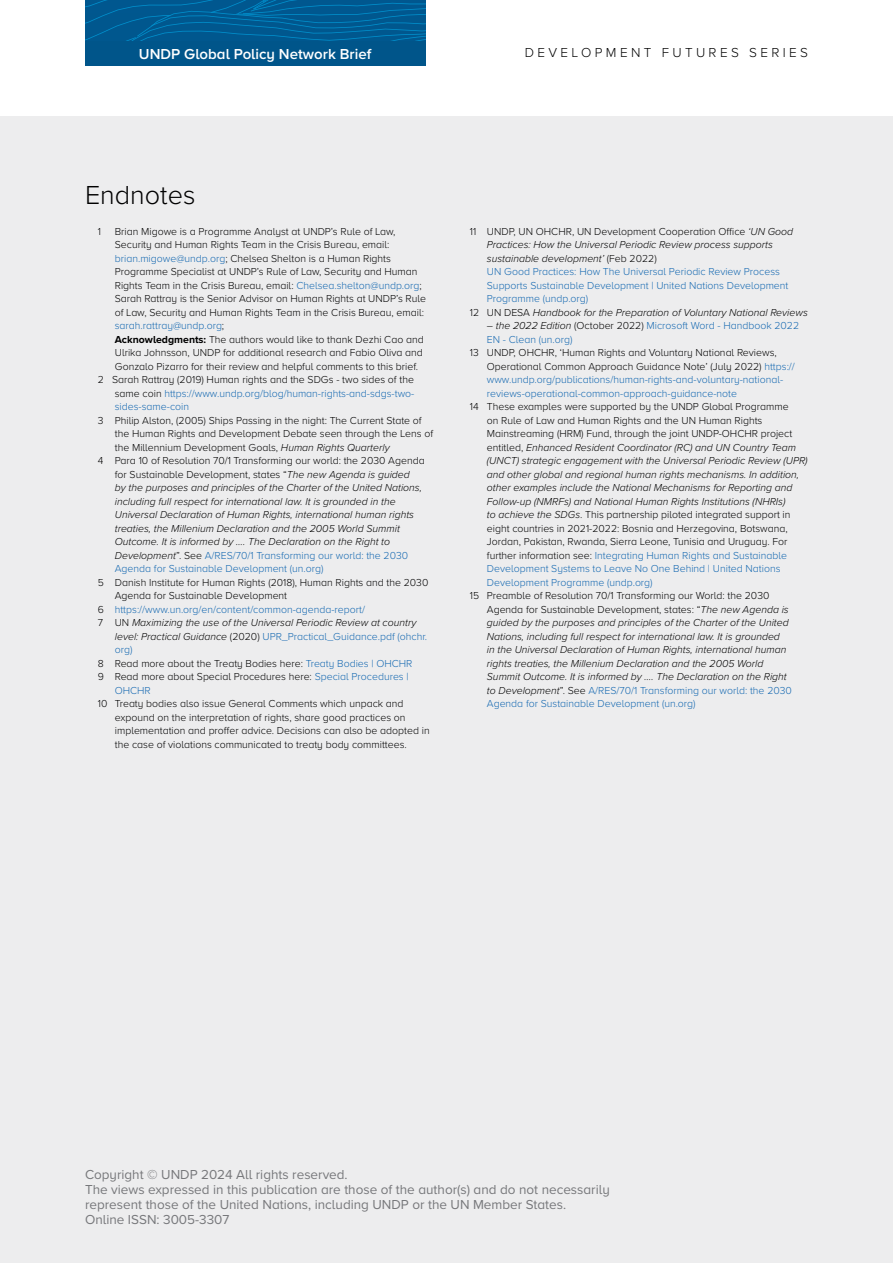
<style>
.page{position:relative;width:893px;height:1263px;background:#fff}
.page>*{position:absolute;margin:0;border:0;box-sizing:border-box;transform-origin:0 0}
.t1{font:300 27px "Proxima Nova A";color:#000}
.t2{font:600 15px "Proxima Nova A";color:#fff}
.t3{font:13.5px/15px "Proxima Nova A";color:#77787b}
.t4{font:300 13.5px "Proxima Nova A";letter-spacing:.25em;color:#000}
.t5{font:300 10.5px/13.5px "Proxima Nova A";color:#000}
.t6{font:italic 300 10.5px/13.5px "Proxima Nova";color:#000}
.t7{font:300 10.5px/13.5px "Proxima Nova A";color:#1468b1}
.s1{color:#1468b1}
.s2{color:#000}
.s3{font-weight:700}
.s4{font-family:"Proxima Nova";font-style:italic}
.s5{font-family:"Proxima Nova";font-style:italic;color:#000}
.s6{font-family:"Proxima Nova A";font-style:normal}
</style>
<div class="page">
<div style="left:85px;top:40px;width:340px;height:26px;background:#00558a"></div>
<svg style="left:85px;top:0;width:340px;height:40px;background:#005d95"></svg>
<div style="left:0;top:117px;width:893px;height:1146px;background:#ededee"></div>
<h2 class="t2" style="left:139px;top:45px;width:234px">UNDP Global Policy Network Brief</h2>
<p class="t4" style="left:525px;top:45px;width:285px">DEVELOPMENT FUTURES SERIES</p>
<h1 class="t1" style="left:85px;top:179px;width:112px">Endnotes</h1>
<p class="t5" style="left:98px;top:224px;width:5px">1</p>
<p class="t5" style="left:115px;top:224px;width:282px">Brian Migowe is a Programme Analyst at UNDP’s Rule of Law,</p>
<p class="t5" style="left:115px;top:238px;width:276px">Security and Human Rights Team in the Crisis Bureau, email:</p>
<p class="t5" style="left:115px;top:251px;width:278px"><span class="s1">brian.migowe@undp.org</span>; Chelsea Shelton is a Human Rights</p>
<p class="t5" style="left:115px;top:265px;width:304px">Programme Specialist at UNDP’s Rule of Law, Security and Human</p>
<p class="t5" style="left:115px;top:278px;width:308px">Rights Team in the Crisis Bureau, email: <span class="s1">Chelsea.shelton@undp.org</span>;</p>
<p class="t5" style="left:115px;top:292px;width:313px">Sarah Rattray is the Senior Advisor on Human Rights at UNDP’s Rule</p>
<p class="t5" style="left:115px;top:305px;width:311px">of Law, Security and Human Rights Team in the Crisis Bureau, email:</p>
<p class="t7" style="left:115px;top:319px;width:111px">sarah.rattray@undp.org<span class="s2">;</span></p>
<p class="t5" style="left:115px;top:332px;width:310px"><span class="s3">Acknowledgments:</span> The authors would like to thank Dezhi Cao and</p>
<p class="t5" style="left:115px;top:346px;width:309px">Ulrika Johnsson, UNDP for additional research and Fabio Oliva and</p>
<p class="t5" style="left:115px;top:359px;width:305px">Gonzalo Pizarro for their review and helpful comments to this brief.</p>
<p class="t5" style="left:98px;top:373px;width:318px">2 Sarah Rattray (2019) Human rights and the SDGs - two sides of the</p>
<p class="t7" style="left:115px;top:386px;width:301px"><span class="s2">same coin</span> https://www.undp.org/blog/human-rights-and-sdgs-two-</p>
<p class="t7" style="left:115px;top:400px;width:76px">sides-same-coin</p>
<p class="t5" style="left:98px;top:413px;width:325px">3 Philip Alston, (2005) Ships Passing in the night: The Current State of</p>
<p class="t5" style="left:115px;top:427px;width:320px">the Human Rights and Development Debate seen through the Lens of</p>
<p class="t5" style="left:115px;top:440px;width:276px">the Millennium Development Goals, <span class="s4">Human Rights Quarterly</span></p>
<p class="t5" style="left:98px;top:454px;width:328px">4 Para 10 of Resolution 70/1 Transforming our world: the 2030 Agenda</p>
<p class="t5" style="left:115px;top:467px;width:297px">for Sustainable Development, states “<span class="s4">The new Agenda is guided</span></p>
<p class="t6" style="left:115px;top:480px;width:309px">by the purposes and principles of the Charter of the United Nations, including full respect for international law. It is grounded in the Universal Declaration of Human Rights, international human rights treaties, the Millenium Declaration and the 2005 World Summit Outcome. It is informed by …. The Declaration on the Right to</p>
<p class="t7" style="left:115px;top:549px;width:295px"><span class="s5">Development</span><span class="s2">”. See</span> A/RES/70/1 Transforming our world: the 2030<br>Agenda for Sustainable Development (un.org)</p>
<p class="t5" style="left:98px;top:576px;width:332px">5 Danish Institute for Human Rights (2018), Human Rights and the 2030</p>
<p class="t5" style="left:115px;top:589px;width:174px">Agenda for Sustainable Development</p>
<p class="t7" style="left:98px;top:603px;width:269px"><span class="s2">6</span> https://www.un.org/en/content/common-agenda-report/</p>
<p class="t6" style="left:98px;top:615px;width:320px"><span class="s6">7 UN</span> Maximizing the use of the Universal Periodic Review at country</p>
<p class="t7" style="left:115px;top:630px;width:314px"><span class="s5">level: Practical Guidance</span> <span class="s2">(2020)</span> UPR_Practical_Guidance.pdf (ohchr.</p>
<p class="t7" style="left:115px;top:643px;width:19px">org)</p>
<p class="t5" style="left:98px;top:657px;width:316px">8 Read more about the Treaty Bodies here: <span class="s1">Treaty Bodies | OHCHR</span></p>
<p class="t5" style="left:98px;top:670px;width:312px">9 Read more about Special Procedures here: <span class="s1">Special Procedures |</span></p>
<p class="t7" style="left:115px;top:684px;width:38px">OHCHR</p>
<p class="t5" style="left:115px;top:697px;width:316px;text-indent:-17px">10 Treaty bodies also issue General Comments which unpack and expound on the interpretation of rights, share good practices on implementation and proffer advice. Decisions can also be adopted in the case of violations communicated to treaty body committees.</p>
<p class="t5" style="left:470px;top:225px;width:325px">11 UNDP, UN OHCHR, UN Development Cooperation Office <span class="s4">‘UN Good</span></p>
<p class="t6" style="left:487px;top:237px;width:287px">Practices: How the Universal Periodic Review process supports sustainable development’ <span class="s6">(Feb 2022)</span></p>
<p class="t7" style="left:487px;top:265px;width:303px">UN Good Practices: How The Universal Periodic Review Process<br>Supports Sustainable Development | United Nations Development<br>Programme (undp.org)</p>
<p class="t6" style="left:470px;top:305px;width:339px"><span class="s6">12 UN DESA</span> Handbook for the Preparation of Voluntary National Reviews</p>
<p class="t7" style="left:487px;top:319px;width:314px"><span class="s5">– the 2022 Edition</span> <span class="s2">(October 2022)</span> Microsoft Word - Handbook 2022<br>EN - Clean (un.org)</p>
<p class="t7" style="left:487px;top:346px;width:309px;text-indent:-17px"><span class="s2">13 UNDP, OHCHR, ‘Human Rights and Voluntary National Reviews, Operational Common Approach Guidance Note’ (July 2022)</span> https:// www.undp.org/publications/human-rights-and-voluntary-national&shy;reviews-operational-common-approach-guidance-note</p>
<p class="t5" style="left:487px;top:400px;width:307px;text-indent:-17px">14 These examples were supported by the UNDP Global Programme on Rule of Law and Human Rights and the UN Human Rights<br>Mainstreaming (HRM) Fund, through the joint UNDP-OHCHR project</p>
<p class="t6" style="left:487px;top:440px;width:322px"><span class="s6">entitled,</span> Enhanced Resident Coordinator (RC) and UN Country Team (UNCT) strategic engagement with the Universal Periodic Review (UPR) and other global and regional human rights mechanisms. In addition, other examples include the National Mechanisms for Reporting and Follow-up (NMRFs) and National Human Rights Institutions (NHRIs)</p>
<p class="t5" style="left:487px;top:508px;width:305px"><span class="s4">to achieve the SDGs</span>. This partnership piloted integrated support in eight countries in 2021-2022: Bosnia and Herzegovina, Botswana, Jordan, Pakistan, Rwanda, Sierra Leone, Tunisia and Uruguay. For further information see: <span class="s1">Integrating Human Rights and Sustainable Development Systems to Leave No One Behind | United Nations Development Programme (undp.org)</span></p>
<p class="t5" style="left:487px;top:589px;width:303px;text-indent:-17px">15 Preamble of Resolution 70/1 Transforming our World: the 2030<br>Agenda for Sustainable Development, states: “<span class="s4">The new Agenda is</span></p>
<p class="t6" style="left:487px;top:615px;width:303px">guided by the purposes and principles of the Charter of the United Nations, including full respect for international law. It is grounded in the Universal Declaration of Human Rights, international human rights treaties, the Millenium Declaration and the 2005 World Summit Outcome. It is informed by …. The Declaration on the Right</p>
<p class="t7" style="left:487px;top:684px;width:307px"><span class="s5">to Development</span><span class="s2">”. See</span> A/RES/70/1 Transforming our world: the 2030<br>Agenda for Sustainable Development (un.org)</p>
<p class="t3" style="left:85px;top:1167px;width:526px">Copyright © UNDP 2024 All rights reserved.<br>The views expressed in this publication are those of the author(s) and do not necessarily represent those of the United Nations, including UNDP or the UN Member States.<br>Online ISSN: 3005-3307</p>
</div>
